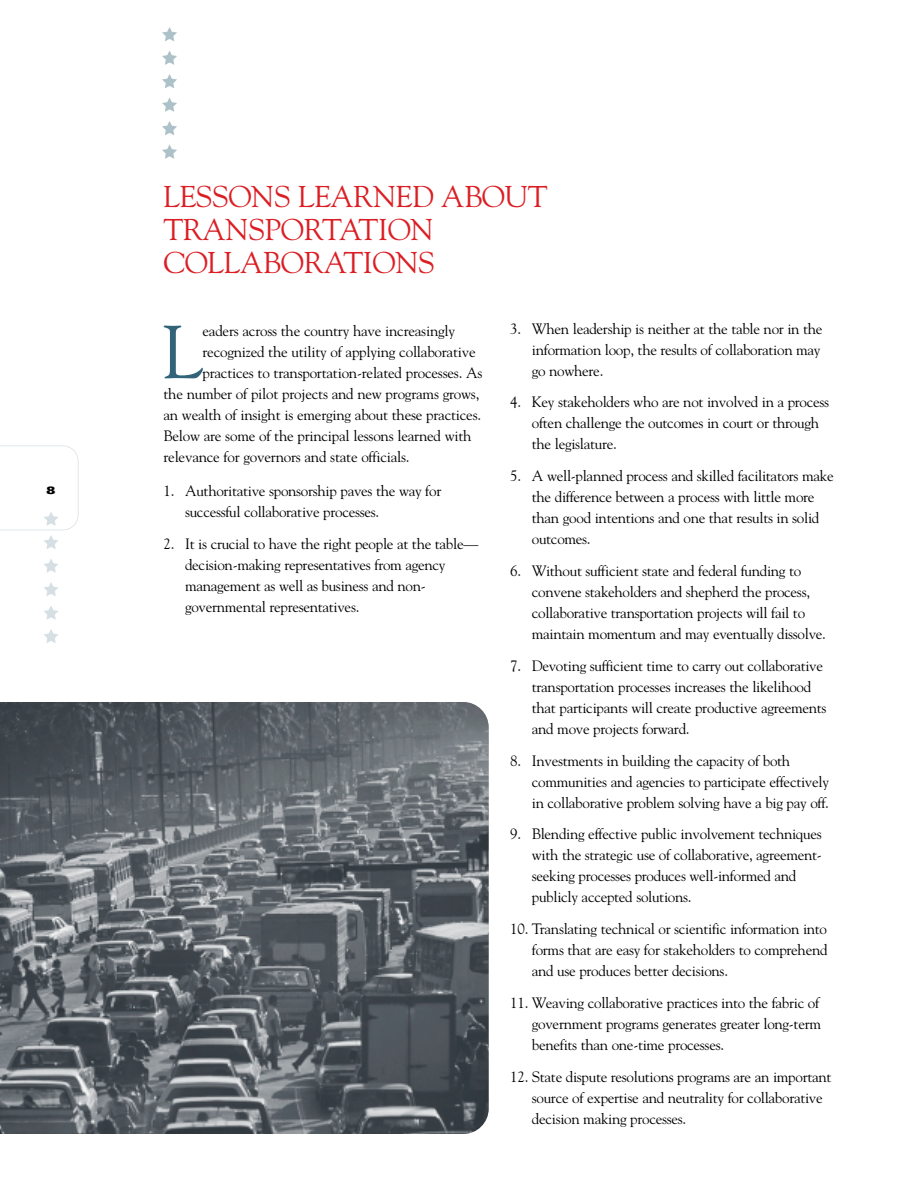
<style>
.page{position:relative;width:918px;height:1188px;background:#fff}
.page>*{position:absolute;margin:0;border:0;box-sizing:border-box;transform-origin:0 0}
.t1{font:74.55px "Goudy";color:#326378}
.t2{font:30px/33px "Goudy";letter-spacing:-.015em;color:#db1e23}
.t3{font:15px/21px "Goudy";letter-spacing:-.02em;color:#000}
.t4{font:900 expanded 10.5px "Univers";color:#000}
</style>
<div class="page">
<svg style="left:162px;top:27px;width:15px;height:14px"></svg>
<svg style="left:162px;top:50px;width:15px;height:15px"></svg>
<svg style="left:162px;top:74px;width:15px;height:14px"></svg>
<svg style="left:162px;top:97px;width:15px;height:15px"></svg>
<svg style="left:162px;top:121px;width:15px;height:14px"></svg>
<svg style="left:162px;top:144px;width:15px;height:15px"></svg>
<img style="left:0;top:702px;width:489px;height:432px">
<svg style="left:0;top:446px;width:78px;height:103px"></svg>
<svg style="left:44px;top:559px;width:14px;height:14px"></svg>
<svg style="left:44px;top:582px;width:14px;height:14px"></svg>
<svg style="left:44px;top:606px;width:14px;height:14px"></svg>
<svg style="left:44px;top:629px;width:14px;height:14px"></svg>
<p class="t4" style="left:46px;top:486px;width:10px">8</p>
<h2 class="t2" style="left:164px;top:182px;width:386px">LESSONS LEARNED ABOUT<br>TRANSPORTATION<br>COLLABORATIONS</h2>
<h1 class="t1" style="left:162px;top:323px;width:43px">L</h1>
<p class="t3" style="left:202px;top:322px;width:254px">eaders across the country have increasingly</p>
<p class="t3" style="left:202px;top:343px;width:275px">recognized the utility of applying collaborative</p>
<p class="t3" style="left:202px;top:364px;width:282px">practices to transportation-related processes. As</p>
<p class="t3" style="left:164px;top:385px;width:317px">the number of pilot projects and new programs grows,</p>
<p class="t3" style="left:164px;top:406px;width:319px">an wealth of insight is emerging about these practices.</p>
<p class="t3" style="left:164px;top:427px;width:310px">Below are some of the principal lessons learned with</p>
<p class="t3" style="left:164px;top:448px;width:248px">relevance for governors and state officials.</p>
<p class="t3" style="left:185px;top:482px;width:258px;text-indent:-22px">1. Authoritative sponsorship paves the way for successful collaborative processes.</p>
<p class="t3" style="left:185px;top:534px;width:295px;text-indent:-22px">2. It is crucial to have the right people at the table— decision-making representatives from agency management as well as business and non&shy;governmental representatives.</p>
<p class="t3" style="left:532px;top:319px;width:292px;text-indent:-22px">3. When leadership is neither at the table nor in the information loop, the results of collaboration may go nowhere.</p>
<p class="t3" style="left:532px;top:393px;width:299px;text-indent:-22px">4. Key stakeholders who are not involved in a process often challenge the outcomes in court or through the legislature.</p>
<p class="t3" style="left:532px;top:467px;width:303px;text-indent:-22px">5. A well-planned process and skilled facilitators make the difference between a process with little more than good intentions and one that results in solid outcomes.</p>
<p class="t3" style="left:532px;top:562px;width:296px;text-indent:-22px">6. Without sufficient state and federal funding to convene stakeholders and shepherd the process, collaborative transportation projects will fail to maintain momentum and may eventually dissolve.</p>
<p class="t3" style="left:532px;top:656px;width:296px;text-indent:-22px">7. Devoting sufficient time to carry out collaborative transportation processes increases the likelihood that participants will create productive agreements and move projects forward.</p>
<p class="t3" style="left:532px;top:751px;width:299px;text-indent:-22px">8. Investments in building the capacity of both communities and agencies to participate effectively in collaborative problem solving have a big pay off.</p>
<p class="t3" style="left:532px;top:825px;width:291px;text-indent:-22px">9. Blending effective public involvement techniques with the strategic use of collaborative, agreement&shy;seeking processes produces well-informed and publicly accepted solutions.</p>
<p class="t3" style="left:532px;top:920px;width:297px;text-align:justify;text-indent:-22px">10. Translating technical or scientific information into forms that are easy for stakeholders to comprehend and use produces better decisions.</p>
<p class="t3" style="left:532px;top:994px;width:291px;text-align:justify;text-indent:-22px">11. Weaving collaborative practices into the fabric of government programs generates greater long-term benefits than one-time processes.</p>
<p class="t3" style="left:532px;top:1067px;width:301px;text-indent:-22px">12. State dispute resolutions programs are an important source of expertise and neutrality for collaborative decision making processes.</p>
</div>
